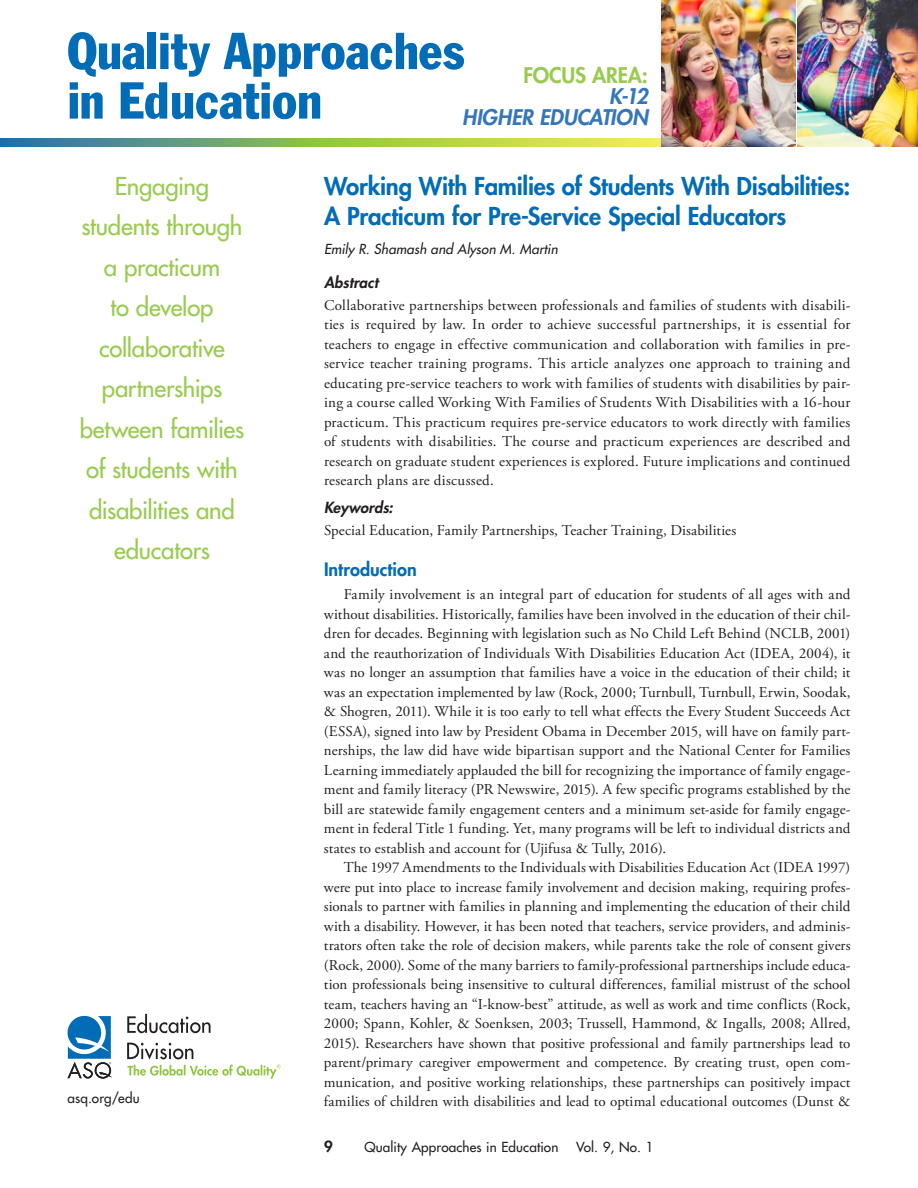
<style>
.page{position:relative;width:918px;height:1188px;background:#fff}
.page>*{position:absolute;margin:0;border:0;box-sizing:border-box;transform-origin:0 0}
.t1{font:condensed 51px/49.5px "Franklin Gothic";color:#036cb6}
.t2{font:500 24px/40.5px "Futura Std";letter-spacing:-.01em;color:#98cb4f;text-align:center}
.t3{font:800 24px/30px "Futura Std";letter-spacing:-.01em;color:#036cb6}
.t4{font:italic 800 21px/21px "Futura Std";letter-spacing:-.005em;color:#3575bb;text-align:right}
.t5{font:800 21px "Futura Std";letter-spacing:-.01em;color:#98cb4f}
.t6{font:800 18px "Futura Std";letter-spacing:.005em;color:#036cb6}
.t7{font:15px/19.5px "Adobe Garamond Pro";letter-spacing:.01em;color:#231f20;text-align:justify}
.t8{font:italic 800 15px "Futura Std";letter-spacing:.005em;color:#231f20}
.t9{font:800 15px "Futura Std";color:#231f20}
.t10{font:500 13.5px "Futura Std";letter-spacing:.01em;color:#231f20}
.t11{font:italic 500 13.5px "Futura Std";letter-spacing:.005em;color:#231f20}
</style>
<div class="page">
<svg style="left:67px;top:1016px;width:45px;height:63px"></svg>
<svg style="left:127px;top:1014px;width:84px;height:19px"></svg>
<svg style="left:127px;top:1043px;width:66px;height:16px"></svg>
<svg style="left:127px;top:1065px;width:153px;height:14px"></svg>
<svg style="left:0;top:138px;width:662px;height:9px;background:#8fb966"></svg>
<img style="left:662px;top:0;width:256px;height:147px">
<h1 class="t1" style="left:68px;top:26px;width:398px">Quality Approaches in Education</h1>
<h3 class="t5" style="left:524px;top:62px;width:126px">FOCUS AREA:</h3>
<h3 class="t4" style="left:462px;top:86px;width:187px">K-12<br>HIGHER EDUCATION</h3>
<h2 class="t2" style="left:80px;top:166px;width:166px">Engaging students through a practicum<br>to develop collaborative partnerships between families of students with disabilities and educators</h2>
<h2 class="t3" style="left:324px;top:171px;width:528px">Working With Families of Students With Disabilities:<br>A Practicum for Pre-Service Special Educators</h2>
<p class="t11" style="left:324px;top:240px;width:235px">Emily R. Shamash and Alyson M. Martin</p>
<p class="t8" style="left:324px;top:273px;width:56px">Abstract</p>
<p class="t7" style="left:324px;top:296px;width:528px">Collaborative partnerships between professionals and families of students with disabili&shy;ties is required by law. In order to achieve successful partnerships, it is essential for teachers to engage in effective communication and collaboration with families in pre&shy;service teacher training programs. This article analyzes one approach to training and educating pre-service teachers to work with families of students with disabilities by pair&shy;ing a course called Working With Families of Students With Disabilities with a 16-hour practicum. This practicum requires pre-service educators to work directly with families of students with disabilities. The course and practicum experiences are described and research on graduate student experiences is explored. Future implications and continued research plans are discussed.</p>
<p class="t8" style="left:324px;top:498px;width:70px">Keywords:</p>
<p class="t7" style="left:324px;top:521px;width:414px">Special Education, Family Partnerships, Teacher Training, Disabilities</p>
<p class="t6" style="left:324px;top:558px;width:94px">Introduction</p>
<p class="t7" style="left:324px;top:585px;width:528px;text-indent:20px">Family involvement is an integral part of education for students of all ages with and without disabilities. Historically, families have been involved in the education of their chil&shy;dren for decades. Beginning with legislation such as No Child Left Behind (NCLB, 2001) and the reauthorization of Individuals With Disabilities Education Act (IDEA, 2004), it was no longer an assumption that families have a voice in the education of their child; it was an expectation implemented by law (Rock, 2000; Turnbull, Turnbull, Erwin, Soodak, &amp; Shogren, 2011). While it is too early to tell what effects the Every Student Succeeds Act (ESSA), signed into law by President Obama in December 2015, will have on family part&shy;nerships, the law did have wide bipartisan support and the National Center for Families Learning immediately applauded the bill for recognizing the importance of family engage&shy;ment and family literacy (PR Newswire, 2015). A few specific programs established by the bill are statewide family engagement centers and a minimum set-aside for family engage&shy;ment in federal Title 1 funding. Yet, many programs will be left to individual districts and states to establish and account for (Ujifusa &amp; Tully, 2016).</p>
<p class="t7" style="left:324px;top:858px;width:528px;text-indent:20px">The 1997 Amendments to the Individuals with Disabilities Education Act (IDEA 1997) were put into place to increase family involvement and decision making, requiring profes&shy;sionals to partner with families in planning and implementing the education of their child with a disability. However, it has been noted that teachers, service providers, and adminis&shy;trators often take the role of decision makers, while parents take the role of consent givers (Rock, 2000). Some of the many barriers to family-professional partnerships include educa&shy;tion professionals being insensitive to cultural differences, familial mistrust of the school team, teachers having an “I-know-best” attitude, as well as work and time conflicts (Rock, 2000; Spann, Kohler, &amp; Soenksen, 2003; Trussell, Hammond, &amp; Ingalls, 2008; Allred, 2015). Researchers have shown that positive professional and family partnerships lead to parent/primary caregiver empowerment and competence. By creating trust, open com&shy;munication, and positive working relationships, these partnerships can positively impact families of children with disabilities and lead to optimal educational outcomes (Dunst &amp;</p>
<p class="t10" style="left:68px;top:1089px;width:74px">asq.org/edu</p>
<p class="t9" style="left:324px;top:1137px;width:10px">9</p>
<p class="t10" style="left:364px;top:1138px;width:195px">Quality Approaches in Education</p>
<p class="t10" style="left:576px;top:1138px;width:79px">Vol. 9, No. 1</p>
</div>
